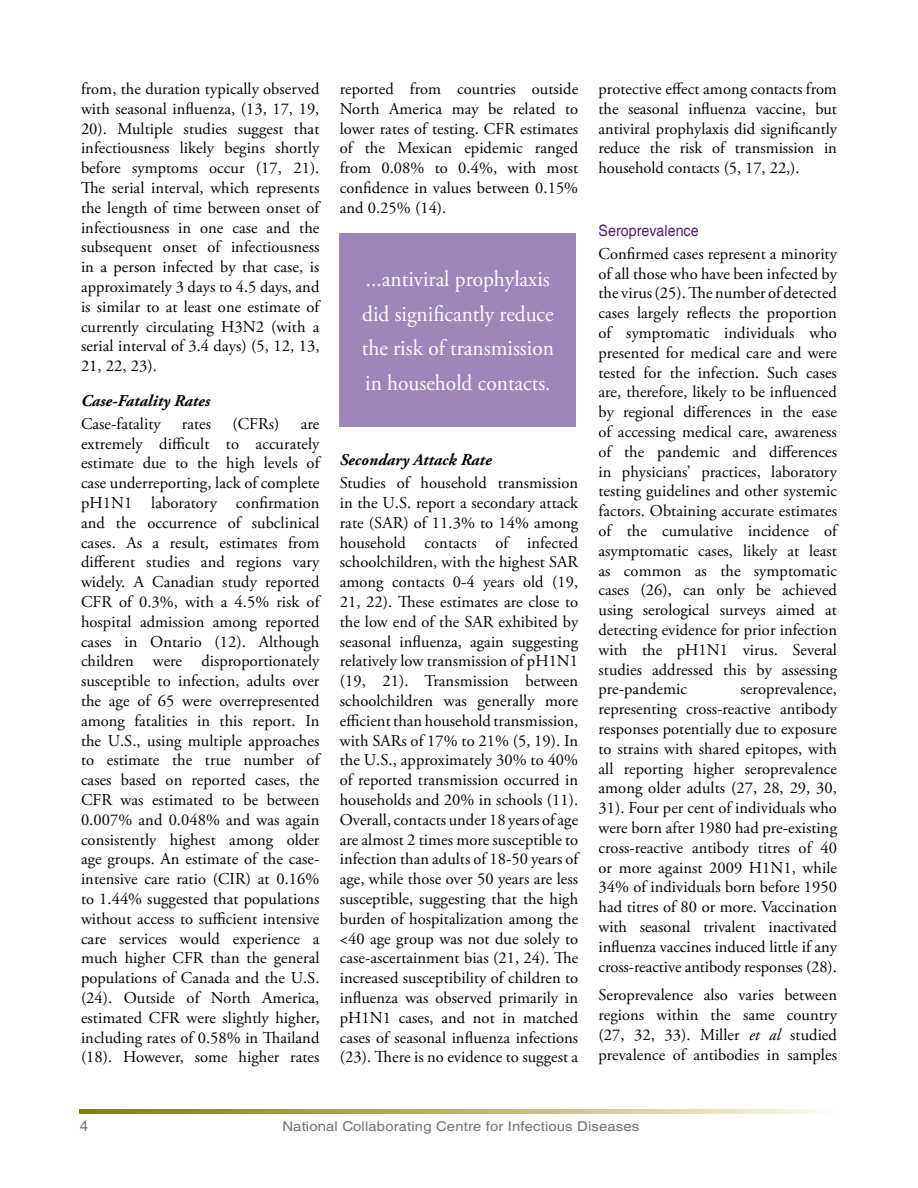
<style>
.page{position:relative;width:918px;height:1188px;background:#fff}
.page>*{position:absolute;margin:0;border:0;box-sizing:border-box;transform-origin:0 0}
.t1{font:22.5px/34.5px "Adobe Garamond Pro";color:#fff;scale:.95 1}
.t2{font:16.5px/19.8px "Adobe Garamond Pro";letter-spacing:.005em;color:#000;text-align:justify}
.t3{font:italic 700 16.5px "Adobe Garamond Pro";letter-spacing:.005em;color:#000}
.t4{font:condensed 15.75px "Helvetica";letter-spacing:.005em;color:#4a1d7a;scale:1.1 1}
.t5{font:15px "Helvetica";color:#727273}
.t6{font:13.5px "Helvetica";letter-spacing:.01em;color:#727273;scale:1.1 1}
.s1{font-style:italic}
</style>
<div class="page">
<svg style="left:80px;top:1109px;width:741px;height:4px;background:#bab671"></svg>
<div style="left:340px;top:233px;width:236px;height:194px;background:#9c87b8"></div>
<p class="t2" style="left:81px;top:79px;width:240px">from, the duration typically observed with seasonal influenza, (13, 17, 19, 20). Multiple studies suggest that infectiousness likely begins shortly before symptoms occur (17, 21).<br>The serial interval, which represents the length of time between onset of infectiousness in one case and the subsequent onset of infectiousness in a person infected by that case, is approximately 3 days to 4.5 days, and is similar to at least one estimate of currently circulating H3N2 (with a serial interval of 3.4 days) (5, 12, 13, 21, 22, 23).</p>
<p class="t3" style="left:81px;top:391px;width:131px">Case-Fatality Rates</p>
<p class="t2" style="left:81px;top:414px;width:81px">Case-fatality</p>
<p class="t2" style="left:182px;top:414px;width:31px">rates</p>
<p class="t2" style="left:232px;top:414px;width:49px">(CFRs)</p>
<p class="t2" style="left:81px;top:414px;width:240px;text-indent:220px">are extremely difficult to accurately estimate due to the high levels of case underreporting, lack of complete pH1N1 laboratory confirmation and the occurrence of subclinical cases. As a result, estimates from different studies and regions vary widely. A Canadian study reported CFR of 0.3%, with a 4.5% risk of hospital admission among reported cases in Ontario (12). Although children were disproportionately susceptible to infection, adults over the age of 65 were overrepresented among fatalities in this report. In the U.S., using multiple approaches to estimate the true number of cases based on reported cases, the CFR was estimated to be between 0.007% and 0.048% and was again consistently highest among older age groups. An estimate of the case&shy;intensive care ratio (CIR) at 0.16% to 1.44% suggested that populations without access to sufficient intensive care services would experience a much higher CFR than the general populations of Canada and the U.S. (24). Outside of North America, estimated CFR were slightly higher, including rates of 0.58% in Thailand (18). However, some higher rates</p>
<p class="t2" style="left:340px;top:79px;width:240px">reported from countries outside North America may be related to lower rates of testing. CFR estimates of the Mexican epidemic ranged from 0.08% to 0.4%, with most confidence in values between 0.15% and 0.25% (14).</p>
<h1 class="t1" style="left:362px;top:263px;width:204px">...antiviral prophylaxis did significantly reduce the risk of transmission in household contacts.</h1>
<p class="t3" style="left:340px;top:451px;width:153px">Secondary Attack Rate</p>
<p class="t2" style="left:340px;top:474px;width:240px">Studies of household transmission in the U.S. report a secondary attack rate (SAR) of 11.3% to 14% among household contacts of infected schoolchildren, with the highest SAR among contacts 0-4 years old (19, 21, 22). These estimates are close to the low end of the SAR exhibited by seasonal influenza, again suggesting relatively low transmission of pH1N1 (19, 21). Transmission between schoolchildren was generally more efficient than household transmission, with SARs of 17% to 21% (5, 19). In the U.S., approximately 30% to 40% of reported transmission occurred in households and 20% in schools (11).<br>Overall, contacts under 18 years of age are almost 2 times more susceptible to infection than adults of 18-50 years of age, while those over 50 years are less susceptible, suggesting that the high burden of hospitalization among the &lt;40 age group was not due solely to case-ascertainment bias (21, 24). The increased susceptibility of children to influenza was observed primarily in pH1N1 cases, and not in matched cases of seasonal influenza infections (23). There is no evidence to suggest a</p>
<p class="t2" style="left:599px;top:79px;width:240px">protective effect among contacts from the seasonal influenza vaccine, but antiviral prophylaxis did significantly reduce the risk of transmission in household contacts (5, 17, 22,).</p>
<p class="t4" style="left:599px;top:221px;width:93px">Seroprevalence</p>
<p class="t2" style="left:599px;top:244px;width:240px">Confirmed cases represent a minority of all those who have been infected by the virus (25). The number of detected cases largely reflects the proportion of symptomatic individuals who presented for medical care and were tested for the infection. Such cases are, therefore, likely to be influenced by regional differences in the ease of accessing medical care, awareness of the pandemic and differences in physicians’ practices, laboratory testing guidelines and other systemic factors. Obtaining accurate estimates of the cumulative incidence of asymptomatic cases, likely at least as common as the symptomatic cases (26), can only be achieved using serological surveys aimed at detecting evidence for prior infection with the pH1N1 virus. Several studies addressed this by assessing pre-pandemic</p>
<p class="t2" style="left:599px;top:680px;width:240px;text-indent:142px">seroprevalence, representing cross-reactive antibody responses potentially due to exposure to strains with shared epitopes, with all reporting higher seroprevalence among older adults (27, 28, 29, 30, 31). Four per cent of individuals who were born after 1980 had pre-existing cross-reactive antibody titres of 40 or more against 2009 H1N1, while 34% of individuals born before 1950 had titres of 80 or more. Vaccination with seasonal trivalent inactivated influenza vaccines induced little if any cross-reactive antibody responses (28).</p>
<p class="t2" style="left:599px;top:986px;width:240px">Seroprevalence also varies between regions within the same country (27, 32, 33). Miller <span class="s1">et al</span> studied prevalence of antibodies in samples</p>
<p class="t5" style="left:80px;top:1117px;width:10px">4</p>
<p class="t6" style="left:282px;top:1119px;width:326px">National Collaborating Centre for Infectious Diseases</p>
</div>
